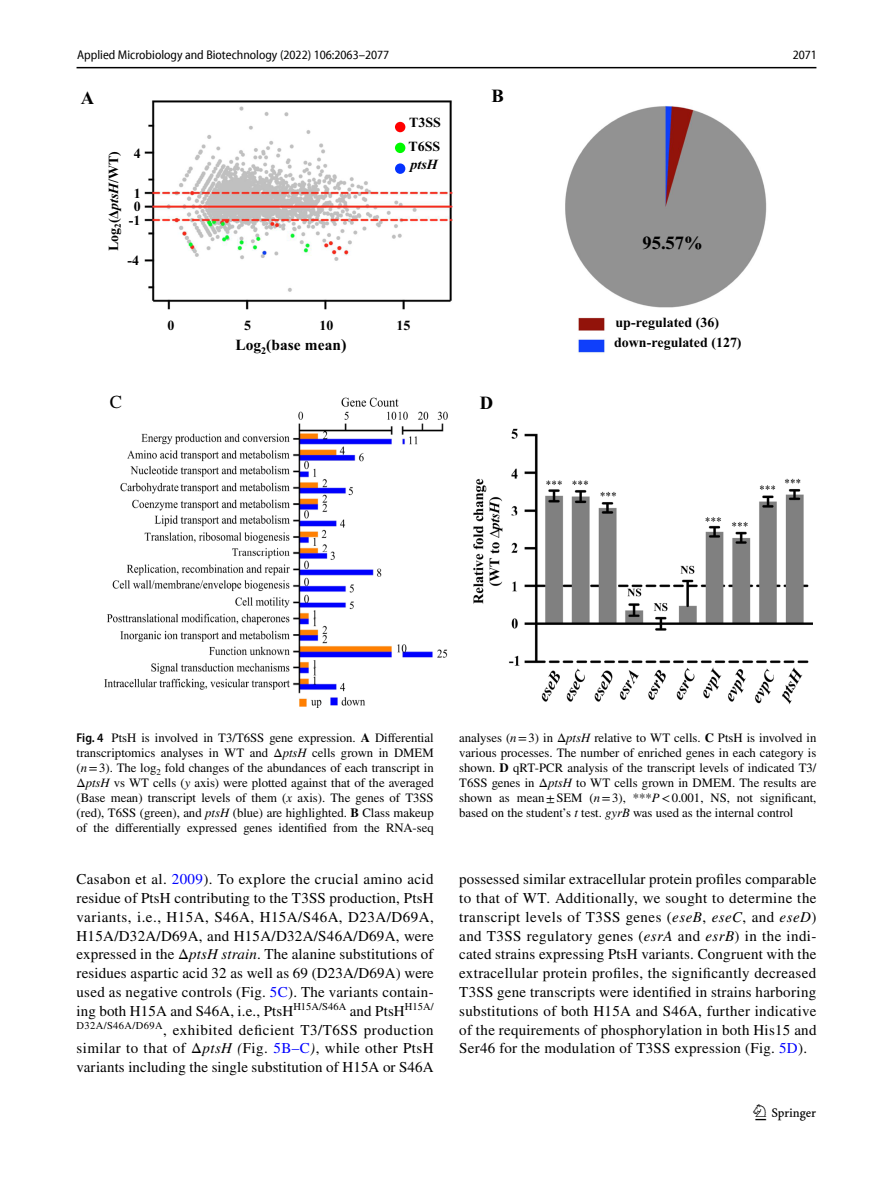
<style>
.page{position:relative;width:893px;height:1187px;background:#fff}
.page>*{position:absolute;margin:0;border:0;box-sizing:border-box;transform-origin:0 0}
.t1{font:22.5px "Springnew Regular 3";color:#000}
.t2{font:18.6px "Times New Roman PS Bold MT6";color:#000}
.t3{font:18.3px "Times";color:#000}
.t4{font:15.45px "Times New Roman PS Bold MT6";letter-spacing:.005em;color:#000}
.t5{font:15px/18.8px "STIX";letter-spacing:.01em;color:#000;text-align:justify}
.t6{font:13.95px/23.7px "Times New Roman PS Bold MT6";color:#000}
.t7{font:13.95px "Times New Roman PS Bold Italic MT4";color:#000}
.t8{font:12.75px/15px "STIX";color:#000;text-align:justify}
.t9{font:semi-condensed 12.75px "Myriad Pro Unic";color:#000}
.s1{font-family:"Times New Roman PS Bold Italic MT4"}
.s2{font-size:16.35px}
.s3{font-family:"Myriad Pro";font-weight:600;font-stretch:semi-condensed}
.s4{font-weight:700}
.s5{font-style:italic}
.s6{color:#00f}
</style>
<div class="page">
<hr style="left:77px;top:67px;width:739px;height:1px;background:#000">
<img style="left:105px;top:101px;width:707px;height:606px">
<div style="left:395px;top:122px;width:10px;height:10px;background:#f00;border-radius:50%"></div>
<div style="left:395px;top:143px;width:10px;height:10px;background:#00fa00;border-radius:50%"></div>
<div style="left:395px;top:163px;width:10px;height:11px;background:#0432ff;border-radius:50%"></div>
<p class="t9" style="left:77px;top:50px;width:314px">Applied Microbiology and Biotechnology (2022) 106:2063–2077</p>
<p class="t9" style="left:793px;top:50px;width:26px">2071</p>
<p class="t2" style="left:81px;top:84px;width:15px">A</p>
<p class="t6" style="left:134px;top:141px;width:8px">4</p>
<p class="t6" style="left:101px;top:251px;width:102px;rotate:-90deg">Log<sub>2</sub>(Δ<span class="s1">ptsH</span>/WT)</p>
<p class="t6" style="left:129px;top:179px;width:13px;line-height:26.8px;text-align:center">1 -1</p>
<p class="t6" style="left:134px;top:194px;width:8px">0</p>
<p class="t6" style="left:128px;top:248px;width:13px">-4</p>
<p class="t3" style="left:110px;top:392px;width:14px">C</p>
<p class="t6" style="left:409px;top:110px;width:34px">T3SS<br>T6SS</p>
<p class="t7" style="left:411px;top:154px;width:29px">ptsH</p>
<p class="t6" style="left:168px;top:313px;width:8px">0</p>
<p class="t6" style="left:244px;top:313px;width:8px">5</p>
<p class="t6" style="left:320px;top:313px;width:15px">10</p>
<p class="t6" style="left:396px;top:313px;width:15px">15</p>
<p class="t4" style="left:235px;top:334px;width:113px">Log<sub>2</sub>(base mean<span class="s2">)</span></p>
<p class="t2" style="left:491px;top:82px;width:14px">B</p>
<p class="t2" style="left:480px;top:389px;width:15px">D</p>
<p class="t2" style="left:642px;top:229px;width:62px">95.57%</p>
<p class="t6" style="left:614px;top:312px;width:129px;line-height:20.1px">up-regulated (36) down-regulated (127)</p>
<p class="t8" style="left:77px;top:731px;width:359px"><span class="s3">Fig. 4</span> PtsH is involved in T3/T6SS gene expression. <span class="s4">A</span> Differential transcriptomics analyses in WT and Δ<span class="s5">ptsH</span> cells grown in DMEM (<span class="s5">n</span>=3). The log<sub>2</sub> fold changes of the abundances of each transcript in Δ<span class="s5">ptsH</span> vs WT cells (<span class="s5">y</span> axis) were plotted against that of the averaged (Base mean) transcript levels of them (<span class="s5">x</span> axis). The genes of T3SS (red), T6SS (green), and <span class="s5">ptsH</span> (blue) are highlighted. <span class="s4">B</span> Class makeup of the differentially expressed genes identified from the RNA-seq</p>
<p class="t8" style="left:459px;top:731px;width:359px">analyses (<span class="s5">n</span>=3) in Δ<span class="s5">ptsH</span> relative to WT cells. <span class="s4">C</span> PtsH is involved in various processes. The number of enriched genes in each category is shown. <span class="s4">D</span> qRT-PCR analysis of the transcript levels of indicated T3/ T6SS genes in Δ<span class="s5">ptsH</span> to WT cells grown in DMEM. The results are shown as mean±SEM (<span class="s5">n</span>=3), ***<span class="s5">P</span>&lt;0.001, NS, not significant, based on the student’s <span class="s5">t</span> test. <span class="s5">gyrB</span> was used as the internal control</p>
<p class="t5" style="left:77px;top:871px;width:359px">Casabon et al. <span class="s6">2009</span>). To explore the crucial amino acid residue of PtsH contributing to the T3SS production, PtsH variants, i.e., H15A, S46A, H15A/S46A, D23A/D69A, H15A/D32A/D69A, and H15A/D32A/S46A/D69A, were expressed in the Δ<span class="s5">ptsH strain</span>. The alanine substitutions of residues aspartic acid 32 as well as 69 (D23A/D69A) were used as negative controls (Fig. <span class="s6">5C</span>). The variants contain&shy;ing both H15A and S46A, i.e., PtsH<sup>H15A/S46A</sup> and PtsH<sup>H15A/ D32A/S46A/D69A</sup>, exhibited deficient T3/T6SS production similar to that of Δ<span class="s5">ptsH (</span>Fig. <span class="s6">5B–C</span><span class="s5">)</span>, while other PtsH variants including the single substitution of H15A or S46A</p>
<p class="t5" style="left:459px;top:871px;width:359px">possessed similar extracellular protein profiles comparable to that of WT. Additionally, we sought to determine the transcript levels of T3SS genes (<span class="s5">eseB</span>, <span class="s5">eseC</span>, and <span class="s5">eseD</span>) and T3SS regulatory genes (<span class="s5">esrA</span> and <span class="s5">esrB</span>) in the indi&shy;cated strains expressing PtsH variants. Congruent with the extracellular protein profiles, the significantly decreased T3SS gene transcripts were identified in strains harboring substitutions of both H15A and S46A, further indicative of the requirements of phosphorylation in both His15 and Ser46 for the modulation of T3SS expression (Fig. <span class="s6">5D</span>).</p>
<h1 class="t1" style="left:755px;top:1104px;width:62px">1 3</h1>
</div>
